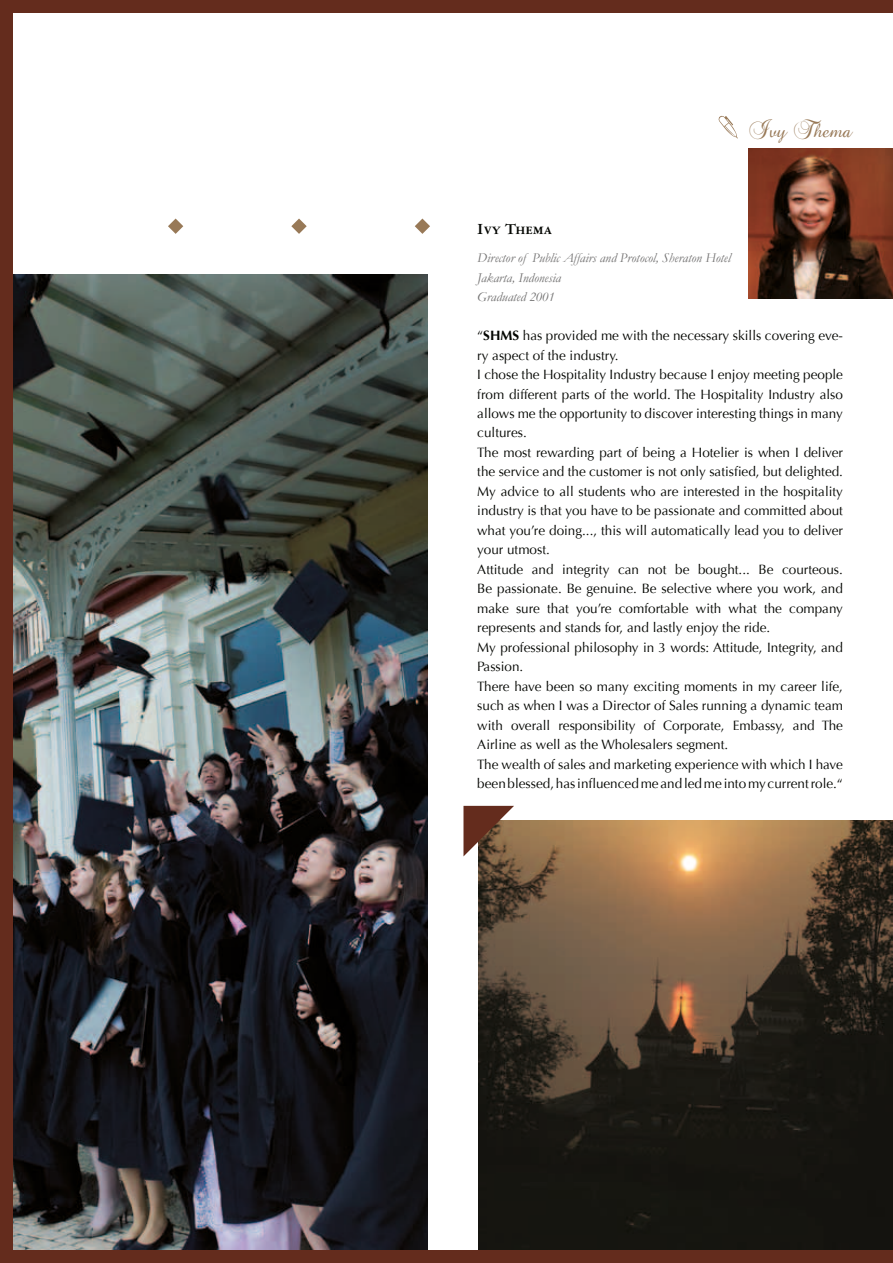
<style>
.page{position:relative;width:893px;height:1263px;background:#fff}
.page>*{position:absolute;margin:0;border:0;box-sizing:border-box;transform-origin:0 0}
.t1{font:20.1px "Brock Script";color:#987957}
.t2{font:16.5px "Garamond Three Bold SC";color:#030501}
.t3{font:13.5px/19.5px "Optima";color:#030501}
.t4{font:italic 13.5px/19.5px "Garamond";color:#717070}
.s1{font-weight:700}
</style>
<div class="page">
<img style="left:478px;top:821px;width:415px;height:429px">
<svg style="left:168px;top:219px;width:15px;height:15px"></svg>
<svg style="left:415px;top:219px;width:15px;height:15px"></svg>
<svg style="left:291px;top:219px;width:16px;height:15px"></svg>
<img style="left:13px;top:274px;width:414px;height:976px">
<svg style="left:463px;top:806px;width:51px;height:50px;background:#79523f"></svg>
<img style="left:748px;top:149px;width:145px;height:150px">
<svg style="left:718px;top:116px;width:20px;height:23px"></svg>
<div style="left:0;top:0;width:893px;height:13px;background:#642c1d"></div>
<div style="left:0;top:1250px;width:893px;height:13px;background:#642c1d"></div>
<div style="left:0;top:0;width:13px;height:1259px;background:#642c1d"></div>
<h1 class="t1" style="left:748px;top:116px;width:105px">Ivy Thema</h1>
<p class="t2" style="left:477px;top:220px;width:76px">Ivy Thema</p>
<p class="t4" style="left:477px;top:248px;width:255px">Director of Public Affairs and Protocol, Sheraton Hotel<br>Jakarta, Indonesia<br>Graduated 2001</p>
<p class="t3" style="left:477px;top:326px;width:367px">“<span class="s1">SHMS</span> has provided me with the necessary skills covering eve&shy;ry aspect of the industry.<br>I chose the Hospitality Industry because I enjoy meeting people from different parts of the world. The Hospitality Industry also allows me the opportunity to discover interesting things in many cultures.<br>The most rewarding part of being a Hotelier is when I deliver the service and the customer is not only satisfied, but delighted.<br>My advice to all students who are interested in the hospitality industry is that you have to be passionate and committed about what you’re doing..., this will automatically lead you to deliver your utmost.<br>Attitude and integrity can not be bought... Be courteous.<br>Be passionate. Be genuine. Be selective where you work, and make sure that you’re comfortable with what the company represents and stands for, and lastly enjoy the ride.<br>My professional philosophy in 3 words: Attitude, Integrity, and Passion.<br>There have been so many exciting moments in my career life, such as when I was a Director of Sales running a dynamic team with overall responsibility of Corporate, Embassy, and The Airline as well as the Wholesalers segment.<br>The wealth of sales and marketing experience with which I have been blessed, has influenced me and led me into my current role.“</p>
</div>
